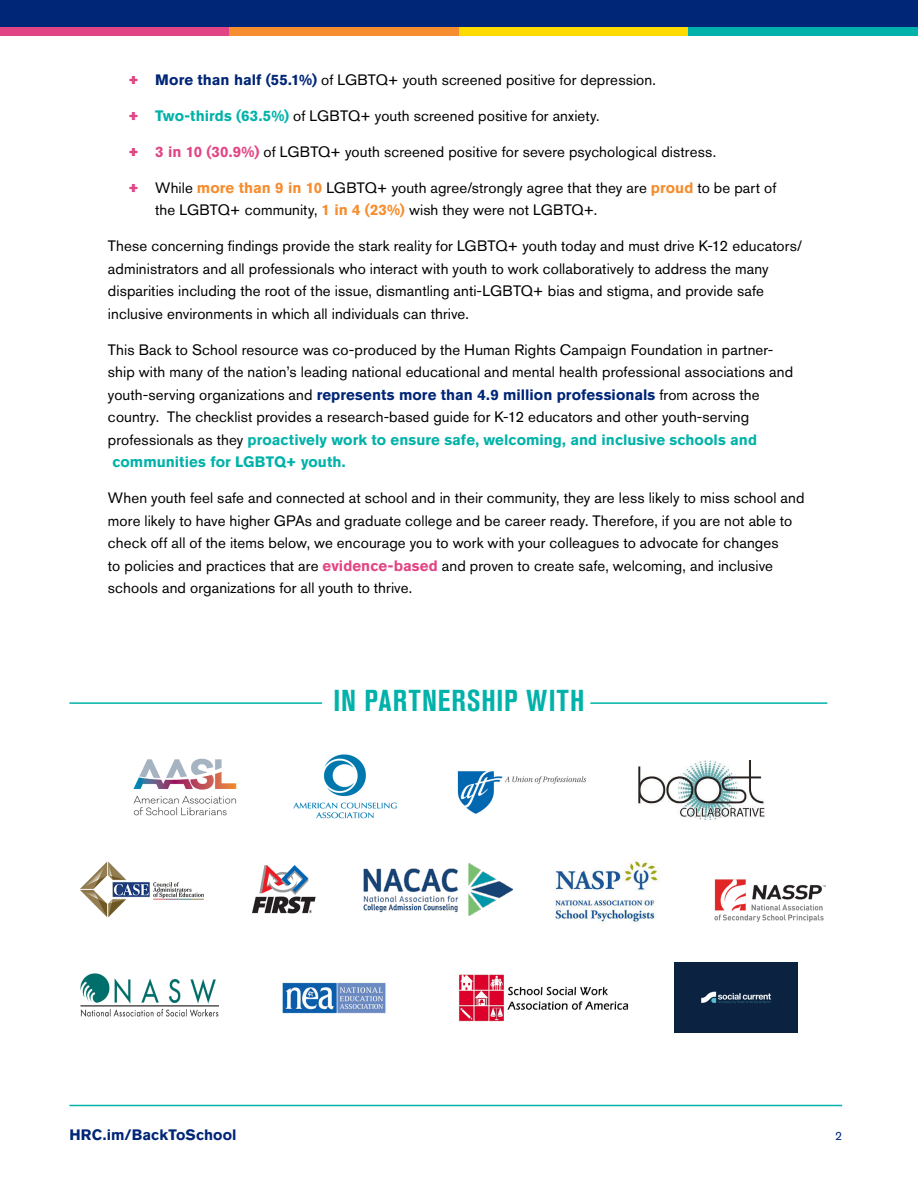
<style>
.page{position:relative;width:918px;height:1188px;background:#fff}
.page>*{position:absolute;margin:0;border:0;box-sizing:border-box;transform-origin:0 0}
.t1{font:700 condensed 30px "Akzidenz Grotesk Pro";letter-spacing:.035em;color:#00b2a9}
.t2{font:15px/22.5px "Akzidenz Grotesk Pro";letter-spacing:.005em;color:#000}
.t3{font:700 15px "Akzidenz Grotesk Pro";letter-spacing:.005em;color:#002677}
.t4{font:12px "Akzidenz Grotesk Pro";color:#002677}
.s1{font-family:"Akzidenz Grotesk Pro Super";color:#e24585}
.s2{font-weight:700;color:#002677}
.s3{font-weight:700;color:#00b2a9}
.s4{font-weight:700;color:#e24585}
.s5{font-weight:700;color:#f68d2e}
</style>
<div class="page">
<div style="left:0;top:0;width:918px;height:27px;background:#002677"></div>
<div style="left:0;top:27px;width:230px;height:9px;background:#e24585"></div>
<div style="left:230px;top:27px;width:229px;height:9px;background:#f68d2e"></div>
<div style="left:459px;top:27px;width:229px;height:9px;background:#fedb00"></div>
<div style="left:688px;top:27px;width:230px;height:9px;background:#00b2a9"></div>
<hr style="left:69px;top:1105px;width:773px;height:1px;background:#00b2a9">
<img style="left:293px;top:754px;width:104px;height:65px">
<img style="left:638px;top:760px;width:127px;height:60px">
<img style="left:81px;top:861px;width:123px;height:57px">
<img style="left:252px;top:865px;width:64px;height:49px">
<img style="left:714px;top:879px;width:112px;height:43px">
<img style="left:81px;top:974px;width:137px;height:43px">
<img style="left:282px;top:982px;width:104px;height:32px">
<img style="left:459px;top:974px;width:170px;height:47px">
<div style="left:674px;top:963px;width:123px;height:69px;background:#0b2341"></div>
<img style="left:133px;top:758px;width:104px;height:58px">
<img style="left:457px;top:771px;width:130px;height:43px">
<img style="left:363px;top:864px;width:149px;height:51px">
<img style="left:555px;top:860px;width:105px;height:64px">
<hr style="left:69px;top:702px;width:253px;height:2px;background:#00b2a9">
<hr style="left:590px;top:702px;width:237px;height:2px;background:#00b2a9">
<p class="t2" style="left:128px;top:68px;width:529px"><span class="s1">+</span> <span class="s2">More than half (55.1%)</span> of LGBTQ+ youth screened positive for depression.</p>
<p class="t2" style="left:128px;top:104px;width:473px"><span class="s1">+</span> <span class="s3">Two-thirds (63.5%)</span> of LGBTQ+ youth screened positive for anxiety.</p>
<p class="t2" style="left:128px;top:140px;width:589px"><span class="s1">+</span> <span class="s4">3 in 10 (30.9%)</span> of LGBTQ+ youth screened positive for severe psychological distress.</p>
<p class="t2" style="left:155px;top:176px;width:623px;text-indent:-27px"><span class="s1">+</span> While <span class="s5">more than 9 in 10</span> LGBTQ+ youth agree/strongly agree that they are <span class="s5">proud</span> to be part of the LGBTQ+ community, <span class="s5">1 in 4 (23%)</span> wish they were not LGBTQ+.</p>
<p class="t2" style="left:108px;top:235px;width:696px">These concerning findings provide the stark reality for LGBTQ+ youth today and must drive K-12 educators/ administrators and all professionals who interact with youth to work collaboratively to address the many disparities including the root of the issue, dismantling anti-LGBTQ+ bias and stigma, and provide safe inclusive environments in which all individuals can thrive.</p>
<p class="t2" style="left:108px;top:338px;width:687px">This Back to School resource was co-produced by the Human Rights Campaign Foundation in partner&shy;ship with many of the nation’s leading national educational and mental health professional associations and youth-serving organizations and <span class="s2">represents more than 4.9 million professionals</span> from across the country. The checklist provides a research-based guide for K-12 educators and other youth-serving professionals as they <span class="s3">proactively work to ensure safe, welcoming, and inclusive schools and communities for LGBTQ+ youth.</span></p>
<p class="t2" style="left:108px;top:487px;width:698px">When youth feel safe and connected at school and in their community, they are less likely to miss school and more likely to have higher GPAs and graduate college and be career ready. Therefore, if you are not able to check off all of the items below, we encourage you to work with your colleagues to advocate for changes<br>to policies and practices that are <span class="s4">evidence-based</span> and proven to create safe, welcoming, and inclusive schools and organizations for all youth to thrive.</p>
<h1 class="t1" style="left:333px;top:681px;width:253px">IN PARTNERSHIP WITH</h1>
<p class="t3" style="left:69px;top:1125px;width:169px">HRC.im/BackToSchool</p>
<p class="t4" style="left:835px;top:1128px;width:8px">2</p>
</div>
